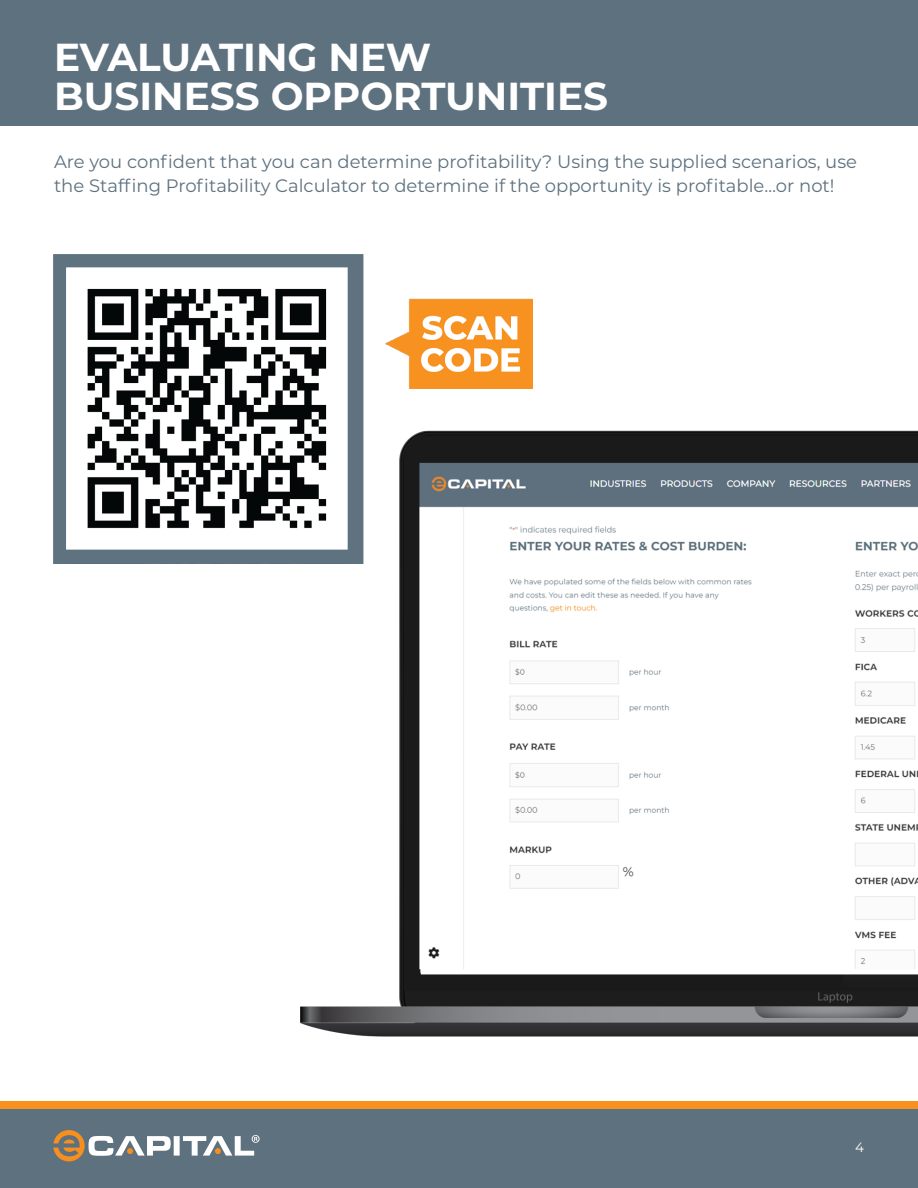
<style>
.page{position:relative;width:918px;height:1188px;background:#fff}
.page>*{position:absolute;margin:0;border:0;box-sizing:border-box;transform-origin:0 0}
.t1{font:700 39px/39px "Montserrat";color:#fff}
.Orange_11pt_bold{font:18px/24px "Montserrat";color:#5e717f}
.t2{font:13.5px "Montserrat";color:#fff}
</style>
<div class="page">
<div style="left:0;top:1109px;width:918px;height:79px;background:#5e717f"></div>
<div style="left:0;top:1102px;width:918px;height:7px;background:#f7901e"></div>
<svg style="left:53px;top:1130px;width:207px;height:31px"></svg>
<div style="left:0;top:0;width:918px;height:125px;background:#5e717f"></div>
<img style="left:265px;top:430px;width:653px;height:672px">
<img style="left:54px;top:255px;width:310px;height:308px">
<img style="left:385px;top:298px;width:148px;height:91px">
<p class="t1" style="left:54px;top:36px;width:556px">EVALUATING NEW<br>BUSINESS OPPORTUNITIES</p>
<p class="Orange_11pt_bold" style="left:54px;top:149px;width:805px">Are you confident that you can determine profitability? Using the supplied scenarios, use the Staffing Profitability Calculator to determine if the opportunity is profitable…or not!</p>
<p class="t2" style="left:855px;top:1138px;width:10px">4</p>
</div>
